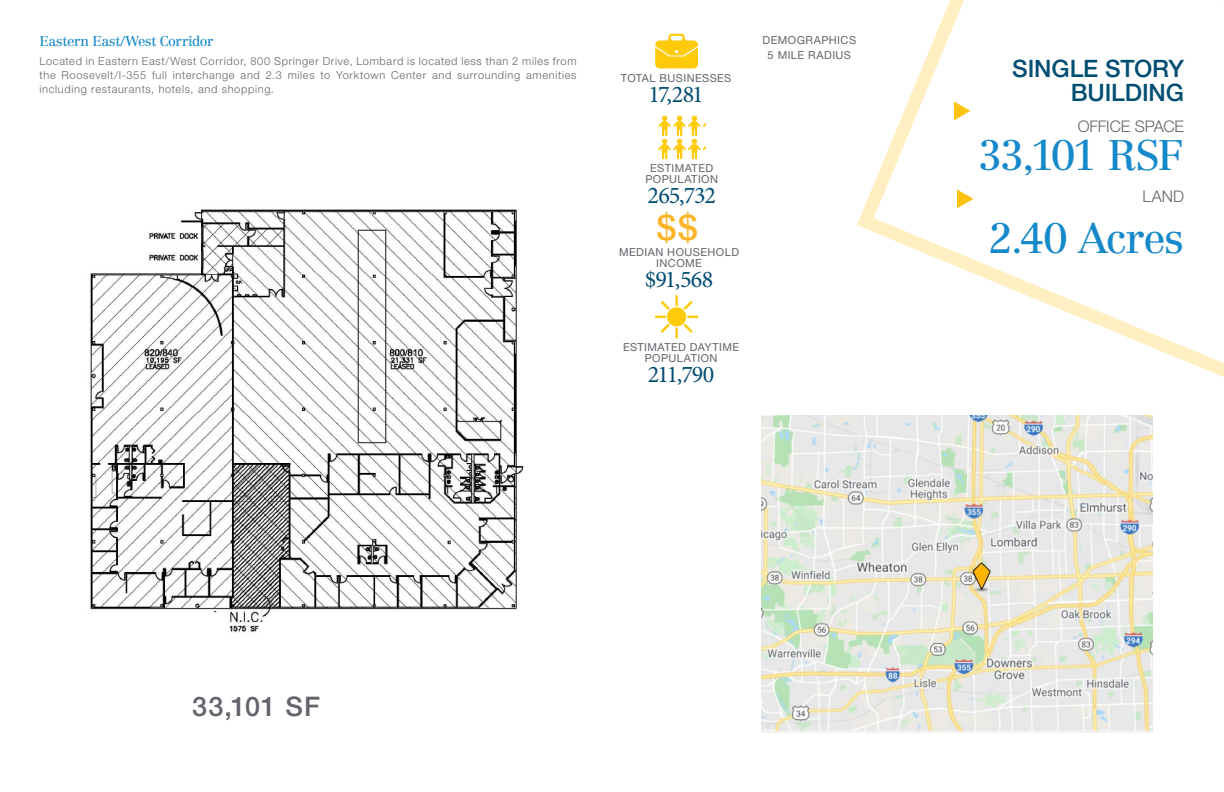
<style>
.page{position:relative;width:1224px;height:792px;background:#fff}
.page>*{position:absolute;margin:0;border:0;box-sizing:border-box;transform-origin:0 0}
.t1{font:42px "Centennial LT Std";letter-spacing:-.045em;color:#1689ca}
.t2{font:500 35px "Helvetica Neue LT Std";color:#fcb528}
.t3{font:500 27px "Helvetica Neue LT Std";letter-spacing:.03em;color:#61646a}
.t4{font:24px "Minion Pro";letter-spacing:-.045em;color:#004d72}
.t5{font:500 24px/24px "Helvetica Neue LT Std";letter-spacing:-.005em;color:#004d72;text-align:right}
.t6{font:300 16px "Helvetica Neue LT Std";letter-spacing:-.005em;color:#61646a}
.t7{font:14px "Centennial LT Std";letter-spacing:-.025em;color:#1689ca}
.t8{font:300 11px/14px "Helvetica Neue LT Std";letter-spacing:.06em;color:#61646a;text-align:justify}
.t9{font:11px/11px "Helvetica Neue LT Std";letter-spacing:.04em;color:#61646a;text-align:center}
</style>
<div class="page">
<svg style="left:857px;top:0;width:367px;height:377px"></svg>
<svg style="left:957px;top:189px;width:16px;height:19px"></svg>
<div style="left:667px;top:307px;width:19px;height:19px;background:#ffca09;border-radius:50%"></div>
<svg style="left:655px;top:316px;width:11px;height:2px"></svg>
<svg style="left:687px;top:316px;width:11px;height:2px"></svg>
<svg style="left:661px;top:295px;width:17px;height:15px"></svg>
<svg style="left:684px;top:324px;width:8px;height:9px"></svg>
<svg style="left:661px;top:324px;width:17px;height:15px"></svg>
<svg style="left:684px;top:301px;width:8px;height:9px"></svg>
<svg style="left:658px;top:116px;width:47px;height:43px"></svg>
<svg style="left:655px;top:34px;width:43px;height:35px"></svg>
<img style="left:90px;top:209px;width:434px;height:424px">
<img style="left:761px;top:415px;width:392px;height:318px">
<p class="t7" style="left:40px;top:33px;width:175px">Eastern East/West Corridor</p>
<p class="t8" style="left:40px;top:54px;width:538px">Located in Eastern East/West Corridor, 800 Springer Drive, Lombard is located less than 2 miles from the Roosevelt/I-355 full interchange and 2.3 miles to Yorktown Center and surrounding amenities including restaurants, hotels, and shopping.</p>
<p class="t9" style="left:621px;top:72px;width:112px">TOTAL BUSINESSES</p>
<h3 class="t4" style="left:649px;top:78px;width:57px">17,281</h3>
<p class="t9" style="left:645px;top:163px;width:74px">ESTIMATED<br>POPULATION</p>
<h3 class="t4" style="left:648px;top:180px;width:70px">265,732</h3>
<h2 class="t2" style="left:657px;top:207px;width:42px">$$</h2>
<p class="t9" style="left:619px;top:246px;width:121px">MEDIAN HOUSEHOLD<br>INCOME</p>
<h3 class="t4" style="left:645px;top:263px;width:70px">$91,568</h3>
<p class="t9" style="left:623px;top:342px;width:118px">ESTIMATED DAYTIME<br>POPULATION</p>
<h3 class="t4" style="left:648px;top:359px;width:68px">211,790</h3>
<p class="t9" style="left:763px;top:32px;width:95px;line-height:15.5px">DEMOGRAPHICS<br>5 MILE RADIUS</p>
<h3 class="t3" style="left:192px;top:690px;width:129px">33,101 SF</h3>
<h3 class="t5" style="left:1012px;top:56px;width:173px">SINGLE STORY<br>BUILDING</h3>
<h3 class="t6" style="left:1078px;top:117px;width:108px">OFFICE SPACE</h3>
<h1 class="t1" style="left:978px;top:131px;width:208px">33,101 RSF</h1>
<h3 class="t6" style="left:1143px;top:186px;width:43px">LAND</h3>
<h1 class="t1" style="left:988px;top:214px;width:198px">2.40 Acres</h1>
</div>
